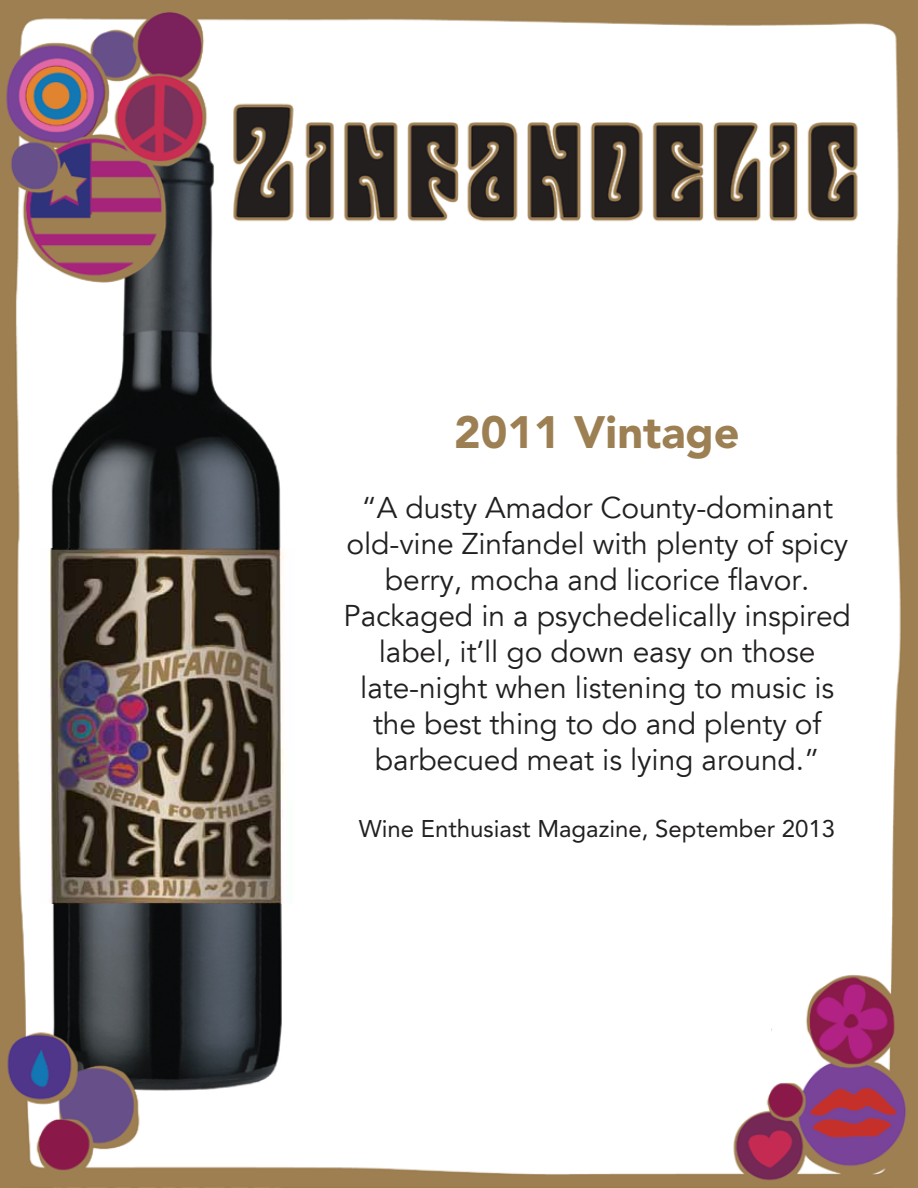
<style>
.page{position:relative;width:918px;height:1188px;background:#fff}
.page>*{position:absolute;margin:0;border:0;box-sizing:border-box;transform-origin:0 0}
.t1{font:900 45px "Avenir";color:#9c7f52}
.t2{font:30px/36px "Avenir LT";letter-spacing:-.005em;color:#221f1f;text-align:center}
.t3{font:24px "Avenir";color:#221f1f}
</style>
<div class="page">
<img style="left:0;top:0;width:918px;height:1188px">
<div style="left:310px;top:306px;width:562px;height:585px;background:#fff"></div>
<div style="left:666px;top:231px;width:189px;height:39px;background:#fff"></div>
<div style="left:306px;top:950px;width:511px;height:38px;background:#fff"></div>
<div style="left:296px;top:1013px;width:475px;height:52px;background:#fff"></div>
<svg style="left:147px;top:1094px;width:614px;height:39px"></svg>
<img style="left:40px;top:548px;width:255px;height:355px">
<h1 class="t1" style="left:454px;top:405px;width:287px">2011 Vintage</h1>
<p class="t2" style="left:344px;top:490px;width:509px">“A dusty Amador County-dominant old-vine Zinfandel with plenty of spicy berry, mocha and licorice flavor.<br>Packaged in a psychedelically inspired label, it’ll go down easy on those late-night when listening to music is the best thing to do and plenty of barbecued meat is lying around.”</p>
<p class="t3" style="left:359px;top:815px;width:478px">Wine Enthusiast Magazine, September 2013</p>
</div>
